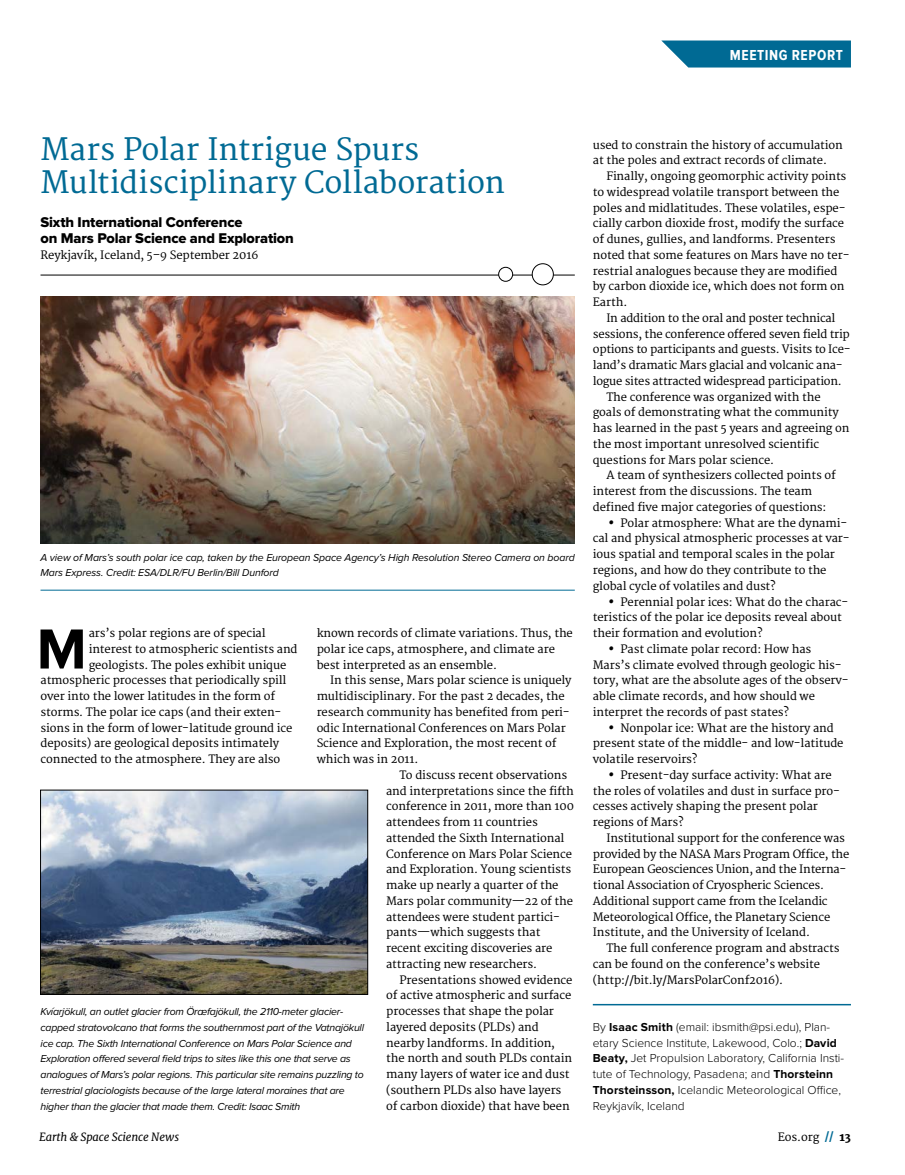
<style>
.page{position:relative;width:905px;height:1175px;background:#fff}
.page>*{position:absolute;margin:0;border:0;box-sizing:border-box;transform-origin:0 0}
.t1{font:700 58.5px "Proxima Nova";color:#000}
.t2{font:30px/33px "Merriweather";letter-spacing:-.005em;color:#006a94}
.t3{font:700 15px "Proxima Nova Cond";letter-spacing:.04em;color:#fff}
.t4{font:14.7px/15.8px "Proxima Nova Extrabld";letter-spacing:-.01em;color:#000}
.t5{font:300 12px/15.8px "Proxima Nova";color:#000}
.t6{font:11.25px/15.8px "Merriweather";letter-spacing:-.01em;color:#000}
.t7{font:italic 11.25px "Merriweather";letter-spacing:-.01em;color:#000}
.t8{font:italic 10.5px/15.8px "Proxima Nova";letter-spacing:-.02em;color:#000}
.s1{font-weight:300;font-size:24px}
.s2{font-weight:700}
.s3{font-weight:800;color:#006a94}
.s4{font-weight:800}
</style>
<div class="page">
<hr style="left:592px;top:1004px;width:258px;height:1px;background:#006a94">
<svg style="left:661px;top:40px;width:189px;height:28px;background:#1a799f"></svg>
<hr style="left:40px;top:275px;width:534px;height:1px;background:#000">
<div style="left:532px;top:264px;width:21px;height:21px;background:#fff;border-radius:50%"></div>
<div style="left:532px;top:263px;width:21px;height:22px;border:1px solid #000;border-radius:50%"></div>
<div style="left:498px;top:267px;width:14px;height:14px;background:#fff;border-radius:50%"></div>
<div style="left:498px;top:267px;width:15px;height:15px;border:1px solid #000;border-radius:50%"></div>
<img style="left:40px;top:296px;width:534px;height:248px">
<hr style="left:40px;top:590px;width:534px;height:1px;background:#006a94">
<img style="left:42px;top:791px;width:324px;height:201px">
<div style="left:40px;top:789px;width:328px;height:205px;border:1px solid #000"></div>
<h3 class="t3" style="left:730px;top:47px;width:114px">MEETING REPORT</h3>
<h2 class="t2" style="left:40px;top:134px;width:466px">Mars Polar Intrigue Spurs<br>Multidisciplinary Collaboration</h2>
<h3 class="t4" style="left:40px;top:215px;width:255px">Sixth International Conference<br>on Mars Polar Science and Exploration</h3>
<p class="t6" style="left:40px;top:247px;width:219px">Reykjavík, Iceland, 5–9 September 2016</p>
<p class="t8" style="left:40px;top:549px;width:535px">A view of Mars’s south polar ice cap, taken by the European Space Agency’s High Resolution Stereo Camera on board<br>Mars Express. Credit: ESA/DLR/FU Berlin/Bill Dunford</p>
<h1 class="t1" style="left:37px;top:615px;width:51px">M</h1>
<p class="t6" style="left:89px;top:625px;width:178px">ars’s polar regions are of special</p>
<p class="t6" style="left:316px;top:625px;width:258px">known records of climate variations. Thus, the polar ice caps, atmosphere, and climate are best interpreted as an ensemble.</p>
<p class="t6" style="left:330px;top:673px;width:243px">In this sense, Mars polar science is uniquely</p>
<p class="t6" style="left:316px;top:688px;width:249px">multidisciplinary. For the past 2 decades, the</p>
<p class="t6" style="left:316px;top:704px;width:254px">research community has benefited from peri-</p>
<p class="t6" style="left:316px;top:720px;width:251px">odic International Conferences on Mars Polar</p>
<p class="t6" style="left:316px;top:736px;width:241px">Science and Exploration, the most recent of</p>
<p class="t6" style="left:316px;top:751px;width:103px">which was in 2011.</p>
<p class="t6" style="left:399px;top:767px;width:169px">To discuss recent observations</p>
<p class="t6" style="left:386px;top:783px;width:189px">and interpretations since the fifth</p>
<p class="t6" style="left:386px;top:799px;width:189px">conference in 2011, more than 100</p>
<p class="t6" style="left:386px;top:814px;width:153px">attendees from 11 countries</p>
<p class="t6" style="left:386px;top:830px;width:180px">attended the Sixth International</p>
<p class="t6" style="left:386px;top:846px;width:187px">Conference on Mars Polar Science</p>
<p class="t6" style="left:386px;top:862px;width:187px">and Exploration. Young scientists</p>
<p class="t6" style="left:386px;top:877px;width:174px">make up nearly a quarter of the</p>
<p class="t6" style="left:386px;top:893px;width:188px">Mars polar community—22 of the</p>
<p class="t6" style="left:386px;top:909px;width:175px">attendees were student partici-</p>
<p class="t6" style="left:386px;top:925px;width:156px">pants—which suggests that</p>
<p class="t6" style="left:386px;top:940px;width:168px">recent exciting discoveries are</p>
<p class="t6" style="left:386px;top:956px;width:152px">attracting new researchers.</p>
<p class="t6" style="left:399px;top:972px;width:174px">Presentations showed evidence</p>
<p class="t6" style="left:386px;top:988px;width:187px">of active atmospheric and surface</p>
<p class="t6" style="left:386px;top:1003px;width:169px">processes that shape the polar</p>
<p class="t6" style="left:386px;top:1019px;width:154px">layered deposits (PLDs) and</p>
<p class="t6" style="left:386px;top:1035px;width:170px">nearby landforms. In addition,</p>
<p class="t6" style="left:386px;top:1051px;width:187px">the north and south PLDs contain</p>
<p class="t6" style="left:386px;top:1066px;width:185px">many layers of water ice and dust</p>
<p class="t6" style="left:386px;top:1082px;width:177px">(southern PLDs also have layers</p>
<p class="t6" style="left:386px;top:1098px;width:185px">of carbon dioxide) that have been</p>
<p class="t6" style="left:89px;top:641px;width:210px">interest to atmospheric scientists and</p>
<p class="t6" style="left:89px;top:657px;width:199px">geologists. The poles exhibit unique</p>
<p class="t6" style="left:40px;top:673px;width:247px">atmospheric processes that periodically spill</p>
<p class="t6" style="left:40px;top:688px;width:236px">over into the lower latitudes in the form of</p>
<p class="t6" style="left:40px;top:704px;width:242px">storms. The polar ice caps (and their exten-</p>
<p class="t6" style="left:40px;top:720px;width:253px">sions in the form of lower-latitude ground ice</p>
<p class="t6" style="left:40px;top:736px;width:240px">deposits) are geological deposits intimately</p>
<p class="t6" style="left:40px;top:751px;width:241px">connected to the atmosphere. They are also</p>
<p class="t8" style="left:41px;top:1004px;width:325px">Kvíarjökull, an outlet glacier from Öræfajökull, the 2110-meter glacier&shy;capped stratovolcano that forms the southernmost part of the Vatnajökull ice cap. The Sixth International Conference on Mars Polar Science and Exploration offered several field trips to sites like this one that serve as analogues of Mars’s polar regions. This particular site remains puzzling to terrestrial glaciologists because of the large lateral moraines that are higher than the glacier that made them. Credit: Isaac Smith</p>
<p class="t6" style="left:592px;top:137px;width:251px">used to constrain the history of accumulation at the poles and extract records of climate.</p>
<p class="t6" style="left:592px;top:169px;width:258px;text-indent:14px">Finally, ongoing geomorphic activity points to widespread volatile transport between the poles and midlatitudes. These volatiles, espe&shy;cially carbon dioxide frost, modify the surface of dunes, gullies, and landforms. Presenters noted that some features on Mars have no ter&shy;restrial analogues because they are modified by carbon dioxide ice, which does not form on Earth.</p>
<p class="t6" style="left:606px;top:310px;width:230px">In addition to the oral and poster technical</p>
<p class="t6" style="left:592px;top:326px;width:258px">sessions, the conference offered seven field trip</p>
<p class="t6" style="left:592px;top:342px;width:259px">options to participants and guests. Visits to Ice-</p>
<p class="t6" style="left:592px;top:358px;width:251px">land’s dramatic Mars glacial and volcanic ana-</p>
<p class="t6" style="left:592px;top:373px;width:250px">logue sites attracted widespread participation.</p>
<p class="t6" style="left:606px;top:389px;width:216px">The conference was organized with the</p>
<p class="t6" style="left:592px;top:405px;width:247px">goals of demonstrating what the community</p>
<p class="t6" style="left:592px;top:421px;width:258px">has learned in the past 5 years and agreeing on</p>
<p class="t6" style="left:592px;top:436px;width:228px">the most important unresolved scientific</p>
<p class="t6" style="left:592px;top:452px;width:183px">questions for Mars polar science.</p>
<p class="t6" style="left:606px;top:468px;width:231px">A team of synthesizers collected points of</p>
<p class="t6" style="left:592px;top:484px;width:221px">interest from the discussions. The team</p>
<p class="t6" style="left:592px;top:499px;width:235px">defined five major categories of questions:</p>
<p class="t6" style="left:593px;top:515px;width:258px;text-indent:13px"><span class="s1">•</span> Polar atmosphere: What are the dynami&shy;cal and physical atmospheric processes at var&shy;ious spatial and temporal scales in the polar regions, and how do they contribute to the global cycle of volatiles and dust?</p>
<p class="t6" style="left:593px;top:594px;width:257px;text-indent:13px"><span class="s1">•</span> Perennial polar ices: What do the charac&shy;teristics of the polar ice deposits reveal about their formation and evolution?</p>
<p class="t6" style="left:593px;top:641px;width:257px;text-indent:13px"><span class="s1">•</span> Past climate polar record: How has Mars’s climate evolved through geologic his&shy;tory, what are the absolute ages of the observ&shy;able climate records, and how should we interpret the records of past states?</p>
<p class="t6" style="left:592px;top:720px;width:252px;text-indent:14px"><span class="s1">•</span> Nonpolar ice: What are the history and present state of the middle- and low-latitude volatile reservoirs?</p>
<p class="t6" style="left:593px;top:767px;width:249px;text-indent:13px"><span class="s1">•</span> Present-day surface activity: What are the roles of volatiles and dust in surface pro&shy;cesses actively shaping the present polar regions of Mars?</p>
<p class="t6" style="left:593px;top:830px;width:258px;text-indent:14px">Institutional support for the conference was provided by the NASA Mars Program Office, the European Geosciences Union, and the Interna&shy;tional Association of Cryospheric Sciences.<br>Additional support came from the Icelandic Meteorological Office, the Planetary Science Institute, and the University of Iceland.</p>
<p class="t6" style="left:593px;top:940px;width:248px;text-indent:14px">The full conference program and abstracts can be found on the conference’s website (http://bit.ly/MarsPolarConf2016).</p>
<p class="t5" style="left:592px;top:1019px;width:253px">By <span class="s2">Isaac Smith</span> (email: ibsmith@psi.edu), Plan&shy;etary Science Institute, Lakewood, Colo.; <span class="s2">David Beaty,</span> Jet Propulsion Laboratory, California Insti&shy;tute of Technology, Pasadena; and <span class="s2">Thorsteinn Thorsteinsson,</span> Icelandic Meteorological Office, Reykjavík, Iceland</p>
<p class="t7" style="left:39px;top:1130px;width:142px">Earth &amp; Space Science News</p>
<p class="t6" style="left:777px;top:1129px;width:75px">Eos.org <span class="s3">//</span> <span class="s4">13</span></p>
</div>
